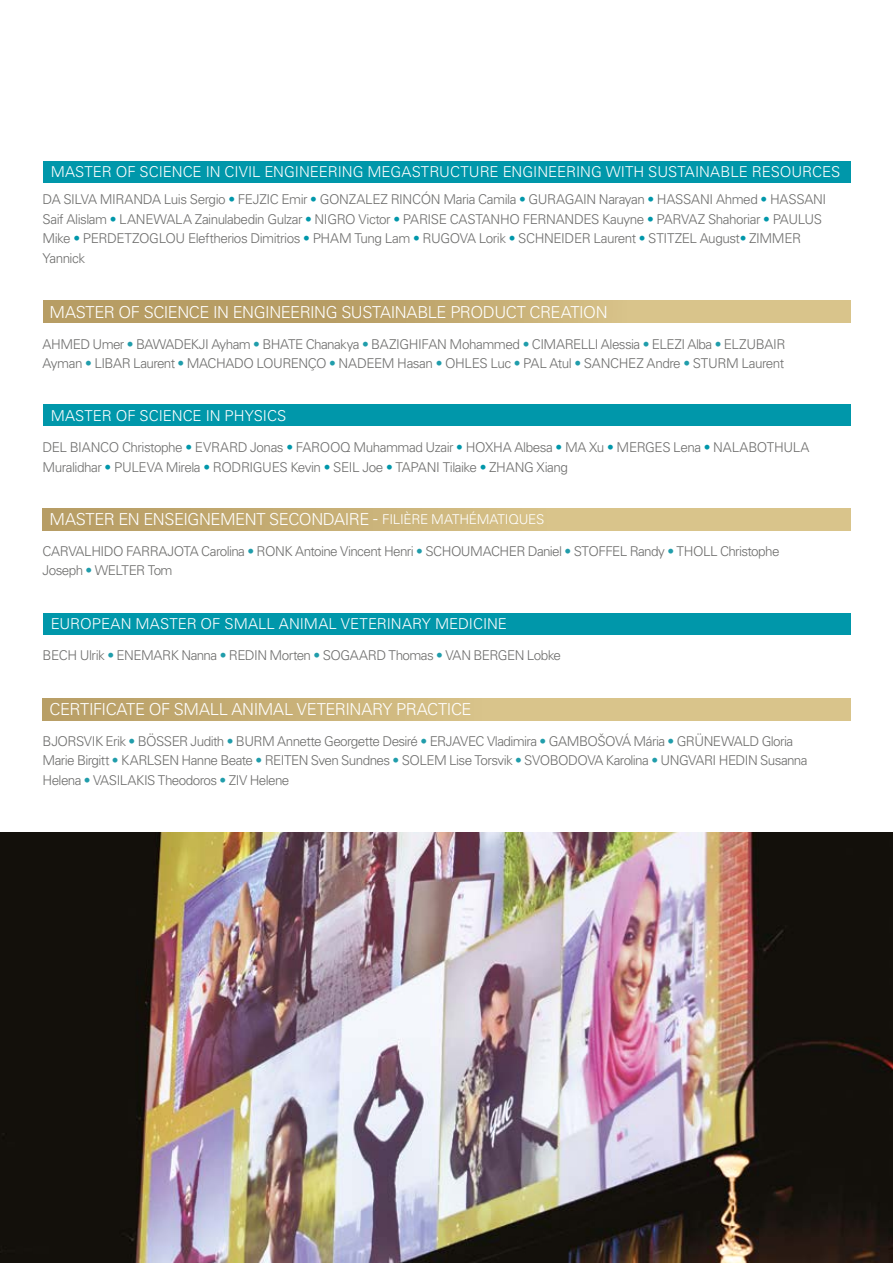
<style>
.page{position:relative;width:893px;height:1263px;background:#fff}
.page>*{position:absolute;margin:0;border:0;box-sizing:border-box;transform-origin:0 0}
.t1{font:300 16.5px "Univers LT Std";letter-spacing:-.025em;color:#fff}
.t2{font:300 15px "Univers LT Std";color:#fff}
.t3{font:300 13.5px/19.5px "Univers LT Std";letter-spacing:-.035em;color:#6d6d6c}
.s1{color:#0097aa}
.s2{color:#209dab}
.s3{font-size:13.5px}
</style>
<div class="page">
<div style="left:43px;top:301px;width:807px;height:22px;background:linear-gradient(to right,#ae925a,#deca91)"></div>
<div style="left:43px;top:404px;width:807px;height:22px;background:#0097aa"></div>
<div style="left:43px;top:508px;width:807px;height:22px;background:linear-gradient(to right,#b99f66,#e1cd94)"></div>
<img style="left:0;top:832px;width:893px;height:431px">
<div style="left:43px;top:161px;width:807px;height:21px;background:#0097aa"></div>
<div style="left:43px;top:613px;width:807px;height:21px;background:#0097aa"></div>
<div style="left:43px;top:698px;width:807px;height:22px;background:linear-gradient(to right,#bda46b,#e1ce95)"></div>
<p class="t2" style="left:51px;top:163px;width:791px">MASTER OF SCIENCE IN CIVIL ENGINEERING MEGASTRUCTURE ENGINEERING WITH SUSTAINABLE RESOURCES</p>
<p class="t3" style="left:43px;top:190px;width:785px">DA SILVA MIRANDA Luis Sergio <span class="s1">•</span> FEJZIC Emir <span class="s1">•</span> GONZALEZ RINCÓN Maria Camila <span class="s1">•</span> GURAGAIN Narayan <span class="s1">•</span> HASSANI Ahmed <span class="s1">•</span> HASSANI Saif Alislam <span class="s1">•</span> LANEWALA Zainulabedin Gulzar <span class="s1">•</span> NIGRO Victor <span class="s1">•</span> PARISE CASTANHO FERNANDES Kauyne <span class="s1">•</span> PARVAZ Shahoriar <span class="s1">•</span> PAULUS Mike <span class="s1">•</span> PERDETZOGLOU Eleftherios Dimitrios <span class="s1">•</span> PHAM Tung Lam <span class="s1">•</span> RUGOVA Lorik <span class="s1">•</span> SCHNEIDER Laurent <span class="s1">•</span> STITZEL August<span class="s1">•</span> ZIMMER Yannick</p>
<p class="t1" style="left:50px;top:302px;width:559px">MASTER OF SCIENCE IN ENGINEERING SUSTAINABLE PRODUCT CREATION</p>
<p class="t3" style="left:43px;top:334px;width:744px">AHMED Umer <span class="s2">•</span> BAWADEKJI Ayham <span class="s2">•</span> BHATE Chanakya <span class="s2">•</span> BAZIGHIFAN Mohammed <span class="s2">•</span> CIMARELLI Alessia <span class="s2">•</span> ELEZI Alba <span class="s2">•</span> ELZUBAIR<br>Ayman <span class="s2">•</span> LIBAR Laurent <span class="s2">•</span> MACHADO LOURENÇO <span class="s2">•</span> NADEEM Hasan <span class="s2">•</span> OHLES Luc <span class="s2">•</span> PAL Atul <span class="s2">•</span> SANCHEZ Andre <span class="s2">•</span> STURM Laurent</p>
<p class="t2" style="left:51px;top:407px;width:237px">MASTER OF SCIENCE IN PHYSICS</p>
<p class="t3" style="left:43px;top:437px;width:769px">DEL BIANCO Christophe <span class="s1">•</span> EVRARD Jonas <span class="s1">•</span> FAROOQ Muhammad Uzair <span class="s1">•</span> HOXHA Albesa <span class="s1">•</span> MA Xu <span class="s1">•</span> MERGES Lena <span class="s1">•</span> NALABOTHULA<br>Muralidhar <span class="s1">•</span> PULEVA Mirela <span class="s1">•</span> RODRIGUES Kevin <span class="s1">•</span> SEIL Joe <span class="s1">•</span> TAPANI Tilaike <span class="s1">•</span> ZHANG Xiang</p>
<p class="t1" style="left:50px;top:509px;width:496px">MASTER EN ENSEIGNEMENT SECONDAIRE - <span class="s3">FILIÈRE MATHÉMATIQUES</span></p>
<p class="t3" style="left:43px;top:541px;width:739px">CARVALHIDO FARRAJOTA Carolina <span class="s2">•</span> RONK Antoine Vincent Henri <span class="s2">•</span> SCHOUMACHER Daniel <span class="s2">•</span> STOFFEL Randy <span class="s2">•</span> THOLL Christophe<br>Joseph <span class="s2">•</span> WELTER Tom</p>
<p class="t2" style="left:51px;top:614px;width:458px">EUROPEAN MASTER OF SMALL ANIMAL VETERINARY MEDICINE</p>
<p class="t3" style="left:43px;top:646px;width:520px">BECH Ulrik <span class="s2">•</span> ENEMARK Nanna <span class="s2">•</span> REDIN Morten <span class="s2">•</span> SOGAARD Thomas <span class="s2">•</span> VAN BERGEN Lobke</p>
<p class="t1" style="left:50px;top:699px;width:424px">CERTIFICATE OF SMALL ANIMAL VETERINARY PRACTICE</p>
<p class="t3" style="left:43px;top:731px;width:767px">BJORSVIK Erik <span class="s2">•</span> BÖSSER Judith <span class="s2">•</span> BURM Annette Georgette Desiré <span class="s2">•</span> ERJAVEC Vladimira <span class="s2">•</span> GAMBOŠOVÁ Mária <span class="s2">•</span> GRÜNEWALD Gloria<br>Marie Birgitt <span class="s2">•</span> KARLSEN Hanne Beate <span class="s2">•</span> REITEN Sven Sundnes <span class="s2">•</span> SOLEM Lise Torsvik <span class="s2">•</span> SVOBODOVA Karolina <span class="s2">•</span> UNGVARI HEDIN Susanna<br>Helena <span class="s2">•</span> VASILAKIS Theodoros <span class="s2">•</span> ZIV Helene</p>
</div>
